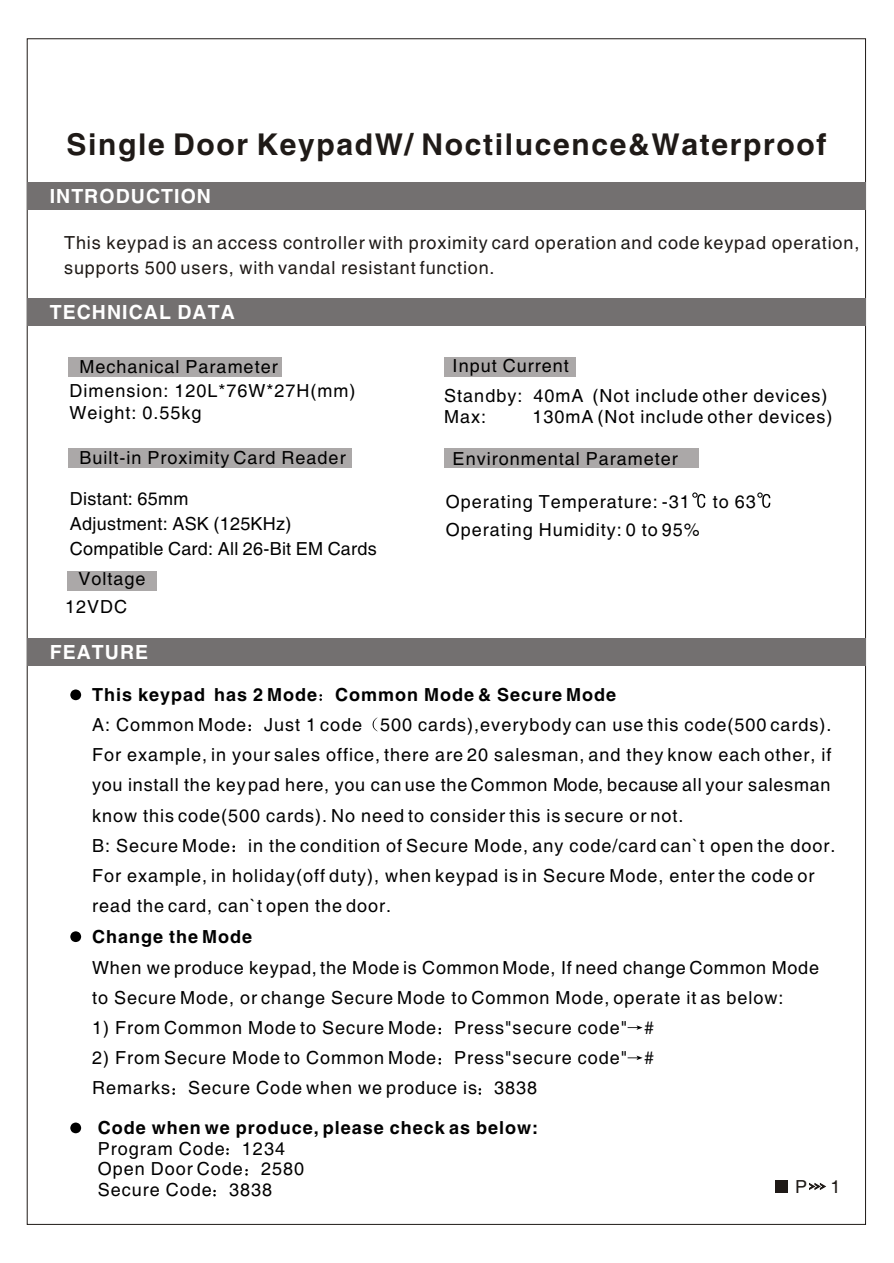
<style>
.page{position:relative;width:894px;height:1263px;background:#fff}
.page>*{position:absolute;margin:0;border:0;box-sizing:border-box;transform-origin:0 0}
.t1{font:700 30px "Helvetica";letter-spacing:.055em;color:#1f1a17}
.t2{font:700 19.5px "Helvetica";letter-spacing:.055em;color:#fff}
.t3{font:18px/30.3px "Helvetica";letter-spacing:.055em;color:#000}
.t4{font:18px/24.9px "Helvetica";letter-spacing:.045em;color:#1f1a17}
.t5{font:700 18px "Helvetica";letter-spacing:.055em;color:#000}
.t6{font:18px/25px "Helvetica";letter-spacing:.015em;color:#000}
</style>
<div class="page">
<div style="left:27px;top:38px;width:839px;height:1187px;background:#fff;border:1px solid #1f1a17"></div>
<div style="left:27px;top:182px;width:839px;height:28px;background:#737070"></div>
<div style="left:27px;top:298px;width:839px;height:28px;background:#737070"></div>
<div style="left:27px;top:638px;width:839px;height:28px;background:#737070"></div>
<div style="left:70px;top:689px;width:11px;height:11px;background:#000;border-radius:50%"></div>
<div style="left:67px;top:571px;width:89px;height:19px;background:#aba8a8"></div>
<div style="left:68px;top:449px;width:284px;height:19px;background:#aba8a8"></div>
<div style="left:444px;top:357px;width:132px;height:19px;background:#aba8a8"></div>
<svg style="left:692px;top:492px;width:13px;height:16px"></svg>
<svg style="left:757px;top:492px;width:13px;height:16px"></svg>
<div style="left:444px;top:449px;width:255px;height:19px;background:#aba8a8"></div>
<div style="left:68px;top:357px;width:213px;height:19px;background:#aba8a8"></div>
<svg style="left:319px;top:694px;width:3px;height:7px"></svg>
<svg style="left:248px;top:724px;width:3px;height:7px"></svg>
<svg style="left:373px;top:717px;width:5px;height:14px"></svg>
<svg style="left:232px;top:845px;width:3px;height:7px"></svg>
<svg style="left:628px;top:1025px;width:15px;height:5px"></svg>
<svg style="left:439px;top:1058px;width:2px;height:7px"></svg>
<svg style="left:628px;top:1056px;width:15px;height:4px"></svg>
<svg style="left:172px;top:1088px;width:3px;height:7px"></svg>
<svg style="left:479px;top:1088px;width:2px;height:7px"></svg>
<div style="left:70px;top:931px;width:11px;height:11px;background:#000;border-radius:50%"></div>
<div style="left:775px;top:1181px;width:12px;height:12px;background:#1f1a17"></div>
<svg style="left:809px;top:1183px;width:17px;height:7px"></svg>
<svg style="left:226px;top:1148px;width:3px;height:7px"></svg>
<svg style="left:245px;top:1169px;width:3px;height:7px"></svg>
<svg style="left:213px;top:1190px;width:3px;height:7px"></svg>
<div style="left:70px;top:1123px;width:11px;height:10px;background:#000;border-radius:50%"></div>
<h1 class="t1" style="left:67px;top:133px;width:761px">Single Door KeypadW/ Noctilucence&amp;Waterproof</h1>
<p class="t2" style="left:50px;top:188px;width:163px">INTRODUCTION</p>
<p class="t4" style="left:64px;top:232px;width:797px">This keypad is an access controller with proximity card operation and code keypad operation, supports 500 users, with vandal resistant function.</p>
<p class="t2" style="left:50px;top:304px;width:187px">TECHNICAL DATA</p>
<p class="t3" style="left:80px;top:353px;width:200px">Mechanical Parameter</p>
<p class="t3" style="left:69px;top:381px;width:288px;line-height:22px">Dimension: 120L*76W*27H(mm)<br>Weight: 0.55kg</p>
<p class="t3" style="left:80px;top:444px;width:268px">Built-in Proximity Card Reader</p>
<p class="t6" style="left:70px;top:488px;width:308px">Distant: 65mm<br>Adjustment: ASK (125KHz)<br>Compatible Card: All 26-Bit EM Cards</p>
<p class="t3" style="left:65px;top:567px;width:82px;line-height:27.6px;text-indent:13px">Voltage<br>12VDC</p>
<p class="t2" style="left:50px;top:645px;width:100px">FEATURE</p>
<p class="t3" style="left:453px;top:352px;width:118px">Input Current</p>
<p class="t3" style="left:444px;top:387px;width:385px;line-height:20.9px">Standby: 40mA (Not include other devices)<br>Max:</p>
<p class="t3" style="left:532px;top:403px;width:302px">130mA (Not include other devices)</p>
<p class="t3" style="left:453px;top:445px;width:227px">Environmental Parameter</p>
<p class="t3" style="left:446px;top:488px;width:246px">Operating Temperature: -31</p>
<p class="t3" style="left:713px;top:488px;width:45px">to 63</p>
<p class="t3" style="left:446px;top:516px;width:256px">Operating Humidity: 0 to 95%</p>
<p class="t5" style="left:92px;top:687px;width:526px">This keypad has 2 Mode Common Mode &amp; Secure Mode</p>
<p class="t3" style="left:92px;top:711px;width:745px">A: Common Mode Just 1 code 500 cards),everybody can use this code(500 cards).<br>For example, in your sales office, there are 20 salesman, and they know each other, if you install the keypad here, you can use the Common Mode, because all your salesman know this code(500 cards). No need to consider this is secure or not.<br>B: Secure Mode in the condition of Secure Mode, any code/card can`t open the door.<br>For example, in holiday(off duty), when keypad is in Secure Mode, enter the code or read the card, can`t open the door.</p>
<p class="t5" style="left:92px;top:930px;width:161px">Change the Mode</p>
<p class="t3" style="left:92px;top:954px;width:728px">When we produce keypad, the Mode is Common Mode, If need change Common Mode to Secure Mode, or change Secure Mode to Common Mode, operate it as below:</p>
<p class="t3" style="left:92px;top:1014px;width:563px">1) From Common Mode to Secure Mode Press"secure code" #</p>
<p class="t3" style="left:92px;top:1044px;width:563px">2) From Secure Mode to Common Mode Press"secure code" #<br>Remarks Secure Code when we produce is 3838</p>
<p class="t5" style="left:98px;top:1121px;width:442px">Code when we produce, please check as below:</p>
<p class="t3" style="left:98px;top:1139px;width:208px;line-height:20.9px">Program Code 1234<br>Open Door Code 2580<br>Secure Code 3838</p>
<p class="t4" style="left:795px;top:1176px;width:14px">P</p>
<p class="t4" style="left:831px;top:1176px;width:12px">1</p>
</div>
